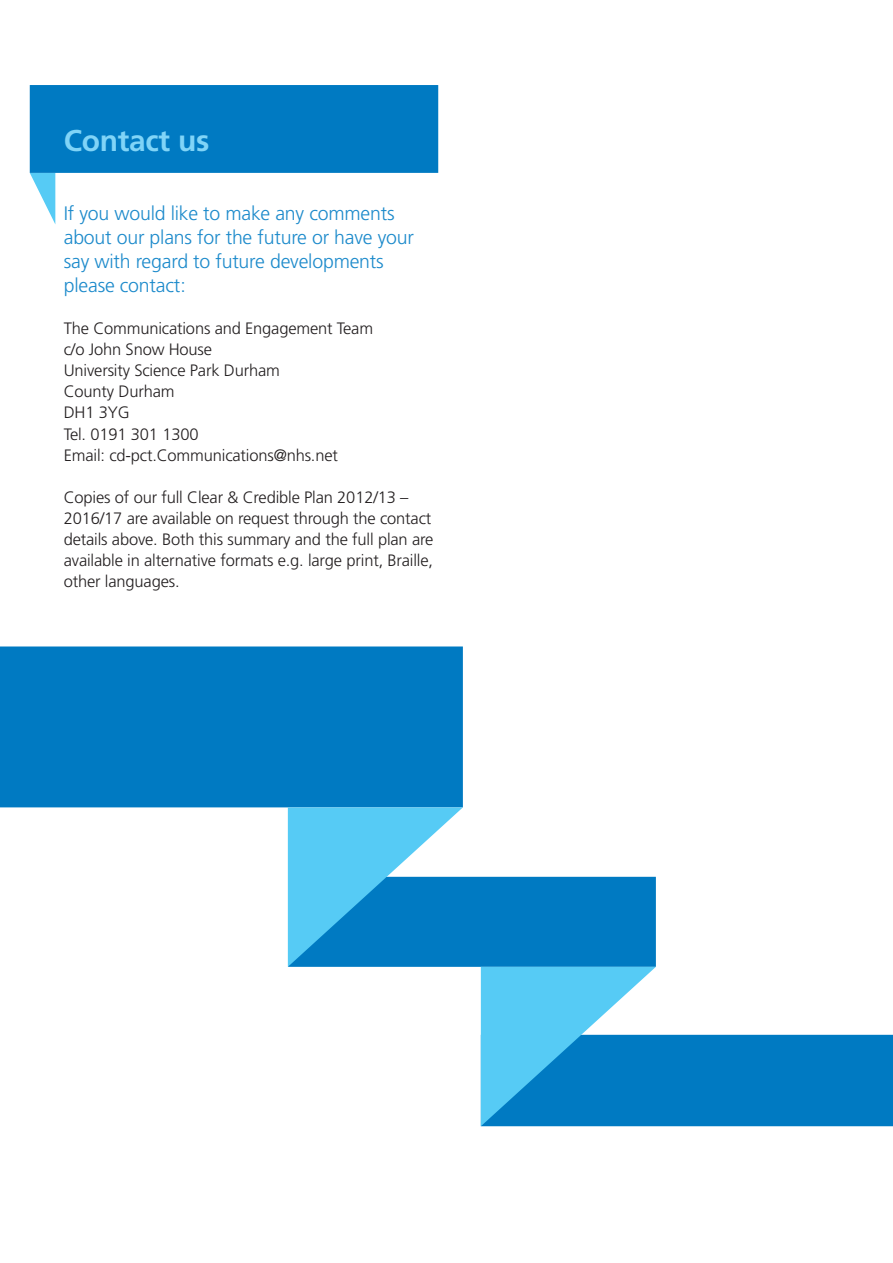
<style>
.page{position:relative;width:893px;height:1263px;background:#fff}
.page>*{position:absolute;margin:0;border:0;box-sizing:border-box;transform-origin:0 0}
.t1{font:700 30px "Frutiger";letter-spacing:-.01em;color:#80d4f7}
.t2{font:300 19.5px/24px "Frutiger";letter-spacing:-.01em;color:#1c8acb}
.t3{font:300 16.5px/21px "Frutiger";letter-spacing:-.01em;color:#231f20}
</style>
<div class="page">
<svg style="left:30px;top:173px;width:25px;height:51px"></svg>
<div style="left:30px;top:85px;width:408px;height:88px;background:#007ac2;border:2px solid #007ac2"></div>
<div style="left:1px;top:647px;width:461px;height:160px;background:#007ac2"></div>
<div style="left:0;top:646px;width:463px;height:161px;border:2px solid #007ac2"></div>
<div style="left:288px;top:877px;width:368px;height:90px;background:#007ac2;border:2px solid #007ac2"></div>
<svg style="left:288px;top:807px;width:175px;height:160px"></svg>
<svg style="left:481px;top:967px;width:412px;height:159px"></svg>
<h1 class="t1" style="left:64px;top:123px;width:147px">Contact us</h1>
<p class="t2" style="left:64px;top:202px;width:352px">If you would like to make any comments about our plans for the future or have your say with regard to future developments please contact:</p>
<p class="t3" style="left:64px;top:318px;width:311px">The Communications and Engagement Team c/o John Snow House<br>University Science Park Durham<br>County Durham<br>DH1 3YG<br>Tel. 0191 301 1300<br>Email: cd-pct.Communications@nhs.net</p>
<p class="t3" style="left:64px;top:486px;width:371px">Copies of our full Clear &amp; Credible Plan 2012/13 – 2016/17 are available on request through the contact details above. Both this summary and the full plan are available in alternative formats e.g. large print, Braille, other languages.</p>
</div>
